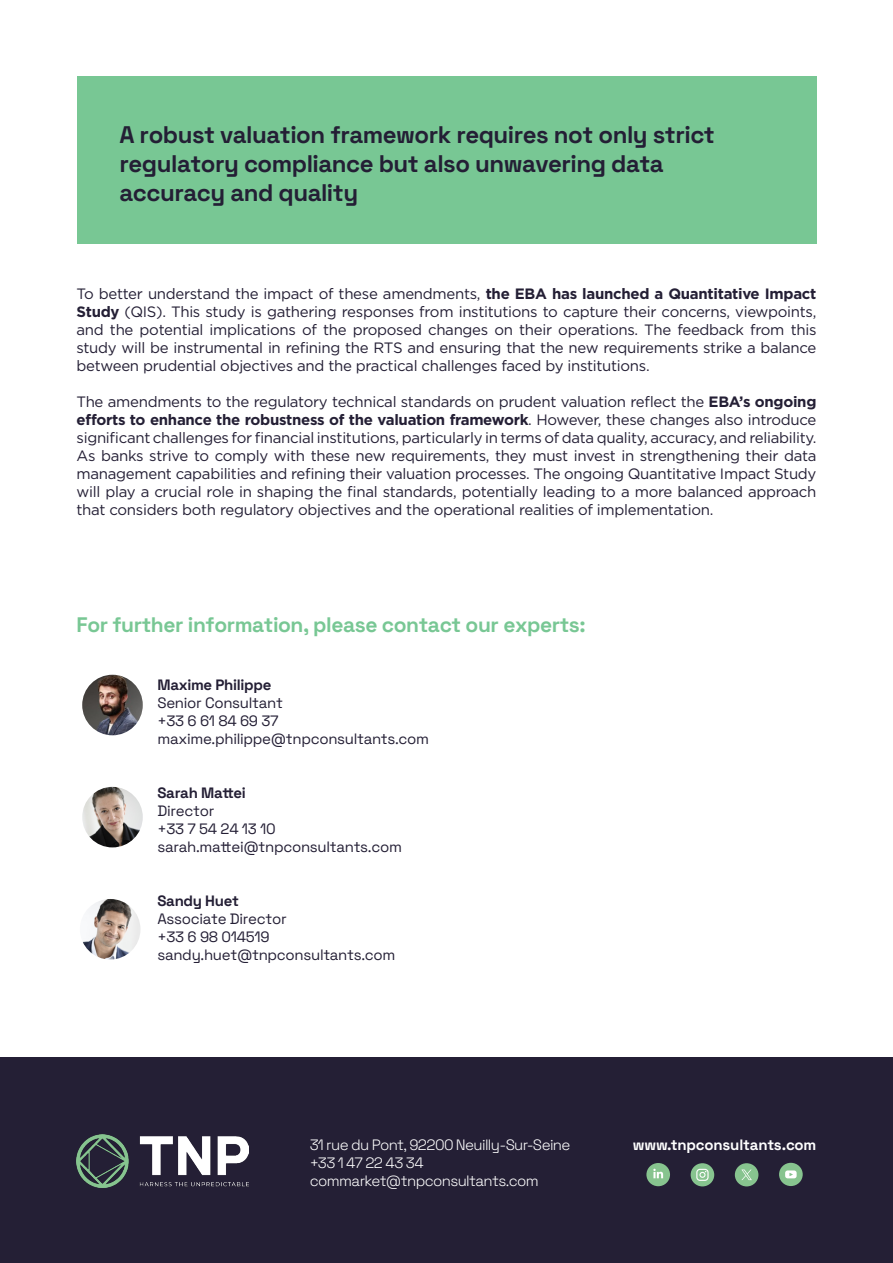
<style>
.page{position:relative;width:893px;height:1263px;background:#fff}
.page>*{position:absolute;margin:0;border:0;box-sizing:border-box;transform-origin:0 0}
.t1{font:300 24px/28.8px "Space Grotesk";letter-spacing:-.02em;color:#241f35}
.t2{font:300 21px "Space Grotesk";letter-spacing:-.02em;color:#78c794}
.t3{font:15px/18px "Gotham";letter-spacing:-.02em;color:#241f35;text-align:justify}
.t4{font:300 15px "Space Grotesk";letter-spacing:-.02em;color:#241f35}
.t5{font:300 15px "Space Grotesk";letter-spacing:-.04em;color:#fff}
.t6{font:300 15px "Space Grotesk";letter-spacing:-.01em;color:#fff}
.s1{font-weight:700}
</style>
<div class="page">
<img style="left:82px;top:787px;width:61px;height:60px;border-radius:30px">
<img style="left:82px;top:675px;width:61px;height:60px;border-radius:30px">
<img style="left:80px;top:899px;width:60px;height:60px;border-radius:30px">
<div style="left:0;top:1058px;width:893px;height:205px;background:#241f35"></div>
<div style="left:691px;top:1163px;width:23px;height:23px;background:#87c48f;border-radius:50%"></div>
<svg style="left:696px;top:1169px;width:13px;height:12px"></svg>
<div style="left:646px;top:1163px;width:24px;height:23px;background:#87c48f;border-radius:50%"></div>
<svg style="left:653px;top:1169px;width:10px;height:9px"></svg>
<div style="left:735px;top:1163px;width:23px;height:23px;background:#87c48f;border-radius:50%"></div>
<svg style="left:741px;top:1169px;width:11px;height:11px"></svg>
<div style="left:779px;top:1163px;width:24px;height:23px;background:#87c48f;border-radius:50%"></div>
<svg style="left:785px;top:1170px;width:12px;height:8px"></svg>
<img style="left:77px;top:1135px;width:172px;height:52px">
<div style="left:77px;top:77px;width:739px;height:167px;background:#78c794"></div>
<p class="t1" style="left:120px;top:119px;width:597px">A robust valuation framework requires not only strict regulatory compliance but also unwavering data accuracy and quality</p>
<p class="t3" style="left:77px;top:284px;width:741px">To better understand the impact of these amendments, <span class="s1">the EBA has launched a Quantitative Impact Study</span> (QIS). This study is gathering responses from institutions to capture their concerns, viewpoints, and the potential implications of the proposed changes on their operations. The feedback from this study will be instrumental in refining the RTS and ensuring that the new requirements strike a balance between prudential objectives and the practical challenges faced by institutions.</p>
<p class="t3" style="left:77px;top:392px;width:741px">The amendments to the regulatory technical standards on prudent valuation reflect the <span class="s1">EBA’s ongoing efforts to enhance the robustness of the valuation framework</span>. However, these changes also introduce significant challenges for financial institutions, particularly in terms of data quality, accuracy, and reliability.<br>As banks strive to comply with these new requirements, they must invest in strengthening their data management capabilities and refining their valuation processes. The ongoing Quantitative Impact Study will play a crucial role in shaping the final standards, potentially leading to a more balanced approach that considers both regulatory objectives and the operational realities of implementation.</p>
<p class="t2" style="left:77px;top:609px;width:511px">For further information, please contact our experts:</p>
<p class="t4" style="left:157px;top:673px;width:115px">Maxime Philippe</p>
<p class="t4" style="left:157px;top:691px;width:127px">Senior Consultant</p>
<p class="t4" style="left:157px;top:709px;width:123px">+33 6 61 84 69 37</p>
<p class="t4" style="left:157px;top:727px;width:273px">maxime.philippe@tnpconsultants.com</p>
<p class="t4" style="left:157px;top:781px;width:90px">Sarah Mattei</p>
<p class="t4" style="left:157px;top:799px;width:58px">Director</p>
<p class="t4" style="left:157px;top:817px;width:120px">+33 7 54 24 13 10</p>
<p class="t4" style="left:157px;top:835px;width:246px">sarah.mattei@tnpconsultants.com</p>
<p class="t4" style="left:157px;top:889px;width:83px">Sandy Huet</p>
<p class="t4" style="left:157px;top:907px;width:131px">Associate Director</p>
<p class="t4" style="left:157px;top:925px;width:114px">+33 6 98 014519</p>
<p class="t4" style="left:157px;top:943px;width:239px">sandy.huet@tnpconsultants.com</p>
<p class="t5" style="left:310px;top:1134px;width:262px">31 rue du Pont, 92200 Neuilly-Sur-Seine</p>
<p class="t5" style="left:310px;top:1152px;width:116px">+33 1 47 22 43 34</p>
<p class="t5" style="left:310px;top:1170px;width:231px">commarket@tnpconsultants.com</p>
<p class="t6" style="left:633px;top:1134px;width:185px">www.tnpconsultants.com</p>
</div>
